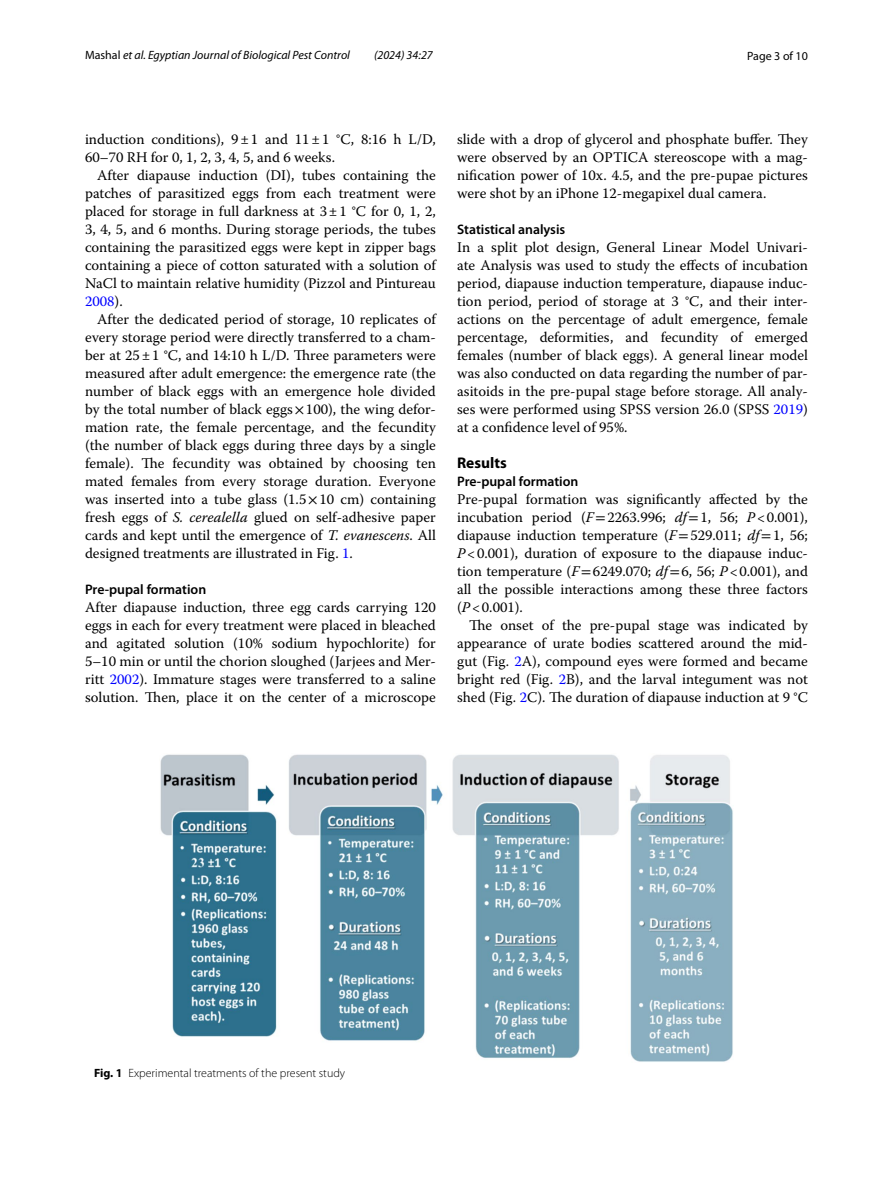
<style>
.page{position:relative;width:893px;height:1187px;background:#fff}
.page>*{position:absolute;margin:0;border:0;box-sizing:border-box;transform-origin:0 0}
.t1{font:700 15.45px "Myriad Pro";color:#000}
.t2{font:14.7px/18px "Warnock Pro";color:#000;text-align:justify}
.t3{font:600 13.8px "Myriad Pro";color:#000}
.t4{font:italic 12px "Myriad Pro";color:#000}
.t5{font:300 12px "Myriad Pro";color:#000}
.t6{font:12px "Myriad Pro";color:#000}
.s1{font-style:normal}
.s2{color:#00f}
.s3{font-family:"STIX"}
.s4{font-style:italic}
.s5{font-weight:700}
</style>
<div class="page">
<img style="left:160px;top:754px;width:573px;height:308px">
<p class="t4" style="left:85px;top:48px;width:266px"><span class="s1">Mashal</span> et al. Egyptian Journal of Biological Pest Control</p>
<p class="t4" style="left:374px;top:48px;width:60px">(2024) 34:27</p>
<p class="t6" style="left:747px;top:48px;width:62px">Page 3 of 10</p>
<p class="t2" style="left:85px;top:130px;width:352px">induction conditions), 9±1 and 11±1 °C, 8:16 h L/D,<br>60–70 RH for 0, 1, 2, 3, 4, 5, and 6 weeks.</p>
<p class="t2" style="left:85px;top:166px;width:352px;text-indent:12px">After diapause induction (DI), tubes containing the patches of parasitized eggs from each treatment were placed for storage in full darkness at 3±1 °C for 0, 1, 2, 3, 4, 5, and 6 months. During storage periods, the tubes containing the parasitized eggs were kept in zipper bags containing a piece of cotton saturated with a solution of NaCl to maintain relative humidity (Pizzol and Pintureau <span class="s2">2008</span>).</p>
<p class="t2" style="left:85px;top:310px;width:352px;text-indent:12px">After the dedicated period of storage, 10 replicates of every storage period were directly transferred to a cham&shy;ber at 25±1 °C, and 14:10 h L/D. Three parameters were measured after adult emergence: the emergence rate (the number of black eggs with an emergence hole divided by the total number of black eggs<span class="s3">×</span>100), the wing defor&shy;mation rate, the female percentage, and the fecundity (the number of black eggs during three days by a single female). The fecundity was obtained by choosing ten mated females from every storage duration. Everyone was inserted into a tube glass (1.5<span class="s3">×</span>10 cm) containing fresh eggs of <span class="s4">S. cerealella</span> glued on self-adhesive paper cards and kept until the emergence of <span class="s4">T. evanescens</span>. All designed treatments are illustrated in Fig. <span class="s2">1</span>.</p>
<p class="t3" style="left:85px;top:580px;width:123px">Pre‑pupal formation</p>
<p class="t2" style="left:85px;top:598px;width:352px">After diapause induction, three egg cards carrying 120 eggs in each for every treatment were placed in bleached and agitated solution (10% sodium hypochlorite) for 5–10 min or until the chorion sloughed (Jarjees and Mer&shy;ritt <span class="s2">2002</span>). Immature stages were transferred to a saline solution. Then, place it on the center of a microscope</p>
<p class="t2" style="left:457px;top:130px;width:352px">slide with a drop of glycerol and phosphate buffer. They were observed by an OPTICA stereoscope with a mag&shy;nification power of 10x. 4.5, and the pre-pupae pictures were shot by an iPhone 12-megapixel dual camera.</p>
<p class="t3" style="left:457px;top:220px;width:110px">Statistical analysis</p>
<p class="t2" style="left:457px;top:238px;width:352px">In a split plot design, General Linear Model Univari&shy;ate Analysis was used to study the effects of incubation period, diapause induction temperature, diapause induc&shy;tion period, period of storage at 3 °C, and their inter&shy;actions on the percentage of adult emergence, female percentage, deformities, and fecundity of emerged females (number of black eggs). A general linear model was also conducted on data regarding the number of par&shy;asitoids in the pre-pupal stage before storage. All analy&shy;ses were performed using SPSS version 26.0 (SPSS <span class="s2">2019</span>) at a confidence level of 95%.</p>
<p class="t1" style="left:457px;top:452px;width:51px">Results</p>
<p class="t3" style="left:457px;top:472px;width:123px">Pre‑pupal formation</p>
<p class="t2" style="left:457px;top:490px;width:352px">Pre-pupal formation was significantly affected by the incubation period (<span class="s4">F</span><span class="s3">=</span>2263.996; <span class="s4">df</span><span class="s3">=</span>1, 56; <span class="s4">P</span>&lt;0.001), diapause induction temperature (<span class="s4">F</span><span class="s3">=</span>529.011; <span class="s4">df</span><span class="s3">=</span>1, 56; <span class="s4">P</span>&lt;0.001), duration of exposure to the diapause induc&shy;tion temperature (<span class="s4">F</span><span class="s3">=</span>6249.070; <span class="s4">df</span><span class="s3">=</span>6, 56; <span class="s4">P</span>&lt;0.001), and all the possible interactions among these three factors (<span class="s4">P</span>&lt;0.001).</p>
<p class="t2" style="left:457px;top:616px;width:352px;text-indent:12px">The onset of the pre-pupal stage was indicated by appearance of urate bodies scattered around the mid&shy;gut (Fig. <span class="s2">2</span>A), compound eyes were formed and became bright red (Fig. <span class="s2">2</span>B), and the larval integument was not shed (Fig. <span class="s2">2</span>C). The duration of diapause induction at 9 °C</p>
<p class="t5" style="left:94px;top:1066px;width:253px"><span class="s5">Fig. 1</span> Experimental treatments of the present study</p>
</div>
